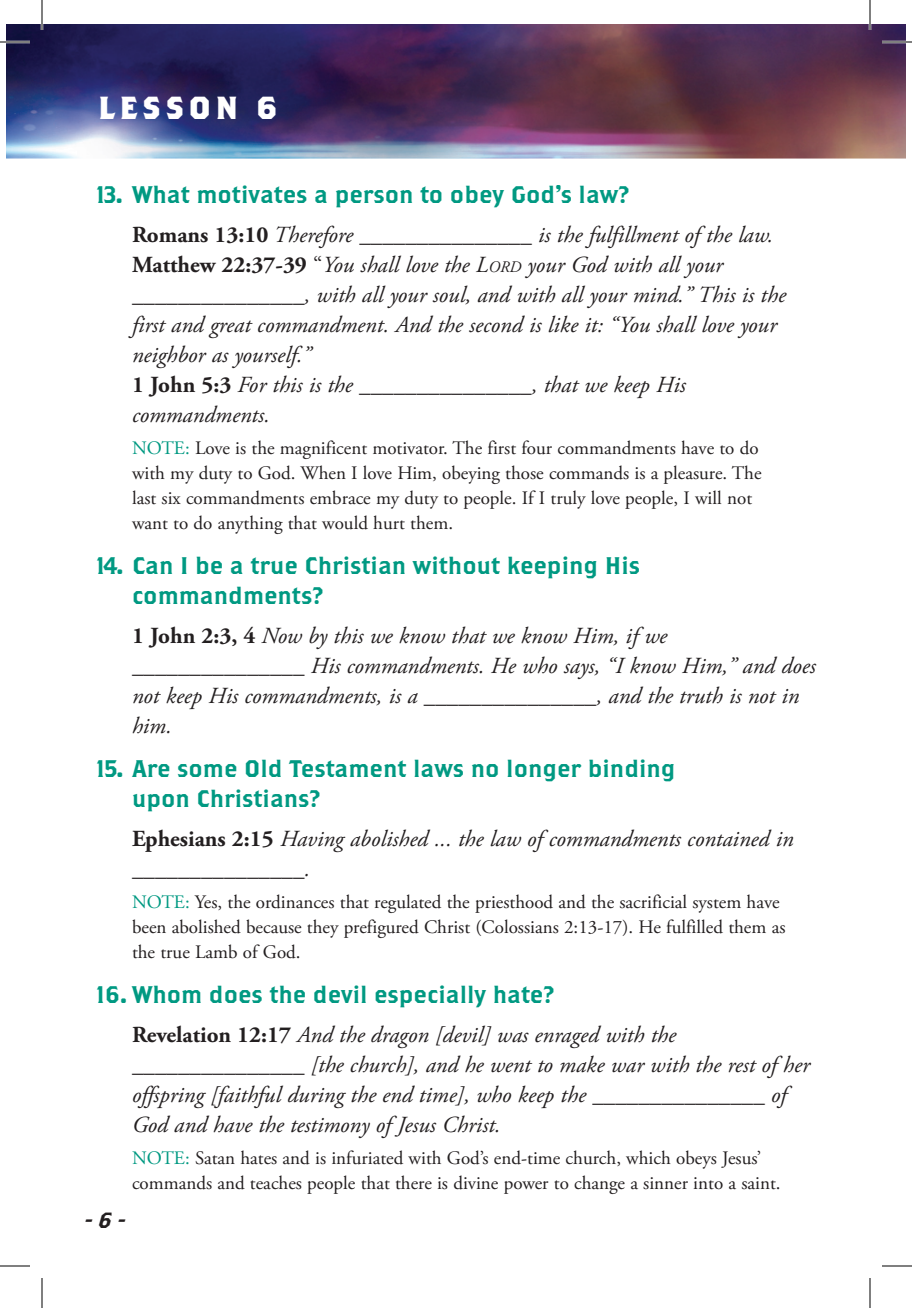
<style>
.page{position:relative;width:912px;height:1308px;background:#fff}
.page>*{position:absolute;margin:0;border:0;box-sizing:border-box;transform-origin:0 0}
.t1{font:700 31.8px "Brothers OT";letter-spacing:.15em;color:#fff}
.QUESTION{font:24px/30px "Brothers OT";color:#009982}
.VERSES{font:italic 23px/30px "Adobe Garamond Pro";color:#231f20}
.t2{font:22px "Brothers OT Super Slant";color:#231f20}
.NOTE{font:19px/25px "Adobe Garamond Pro";color:#231f20}
.s1{font-weight:700;font-style:normal}
.s2{font-style:normal}
.s3{font-size:16.2px}
.s4{color:#009982}
</style>
<div class="page">
<img style="left:6px;top:24px;width:900px;height:134px">
<hr style="left:0;top:41px;width:30px;height:2px;background:#fff">
<hr style="left:882px;top:41px;width:30px;height:2px;background:#fff">
<hr style="left:41px;top:0;width:2px;height:30px;background:#fff">
<hr style="left:869px;top:0;width:2px;height:30px;background:#fff">
<hr style="left:0;top:42px;width:30px;height:1px;background:#000">
<hr style="left:882px;top:42px;width:30px;height:1px;background:#000">
<hr style="left:0;top:1266px;width:30px;height:1px;background:#000">
<hr style="left:882px;top:1266px;width:30px;height:1px;background:#000">
<hr style="left:42px;top:0;width:1px;height:30px;background:#000">
<hr style="left:42px;top:1278px;width:1px;height:30px;background:#000">
<hr style="left:870px;top:0;width:1px;height:30px;background:#000">
<hr style="left:870px;top:1278px;width:1px;height:30px;background:#000">
<p class="t1" style="left:98px;top:93px;width:180px">LESSON 6</p>
<p class="QUESTION" style="left:96px;top:181px;width:535px">13. What motivates a person to obey God’s law?</p>
<p class="VERSES" style="left:132px;top:221px;width:643px"><span class="s1">Romans 13:10</span> Therefore _______________ is the fulfillment of the law.</p>
<p class="VERSES" style="left:132px;top:251px;width:656px"><span class="s1">Matthew 22:37-39</span> <span class="s2">“</span>You shall love the L<span class="s3">ord</span> your God with all your _______________, with all your soul, and with all your mind.” This is the first and great commandment. And the second is like it: “You shall love your neighbor as yourself.”</p>
<p class="VERSES" style="left:132px;top:371px;width:555px"><span class="s1">1 John 5:3</span> For this is the _______________, that we keep His commandments.</p>
<p class="NOTE" style="left:132px;top:437px;width:631px"><span class="s4">NOTE:</span> Love is the magnificent motivator. The first four commandments have to do with my duty to God. When I love Him, obeying those commands is a pleasure. The last six commandments embrace my duty to people. If I truly love people, I will not want to do anything that would hurt them.</p>
<p class="QUESTION" style="left:132px;top:552px;width:510px;text-indent:-36px">14. Can I be a true Christian without keeping His commandments?</p>
<p class="VERSES" style="left:132px;top:621px;width:685px"><span class="s1">1 John 2:3, 4</span> Now by this we know that we know Him, if we _______________ His commandments. He who says, “I know Him,” and does not keep His commandments, is a _______________, and the truth is not in him.</p>
<p class="QUESTION" style="left:132px;top:755px;width:545px;text-indent:-36px">15. Are some Old Testament laws no longer binding upon Christians?</p>
<p class="VERSES" style="left:132px;top:825px;width:663px"><span class="s1">Ephesians 2:15</span> Having abolished ... the law of commandments contained in _______________.</p>
<p class="NOTE" style="left:132px;top:891px;width:655px"><span class="s4">NOTE:</span> Yes, the ordinances that regulated the priesthood and the sacrificial system have been abolished because they prefigured Christ (Colossians 2:13-17). He fulfilled them as the true Lamb of God.</p>
<p class="QUESTION" style="left:96px;top:981px;width:459px">16. Whom does the devil especially hate?</p>
<p class="VERSES" style="left:132px;top:1020px;width:679px"><span class="s1">Revelation 12:17</span> And the dragon [devil] was enraged with the _______________ [the church], and he went to make war with the rest of her offspring [faithful during the end time], who keep the _______________ of God and have the testimony of Jesus Christ.</p>
<p class="NOTE" style="left:132px;top:1146px;width:650px"><span class="s4">NOTE:</span> Satan hates and is infuriated with God’s end-time church, which obeys Jesus’ commands and teaches people that there is divine power to change a sinner into a saint.</p>
<p class="t2" style="left:85px;top:1210px;width:42px">- 6 -</p>
</div>
